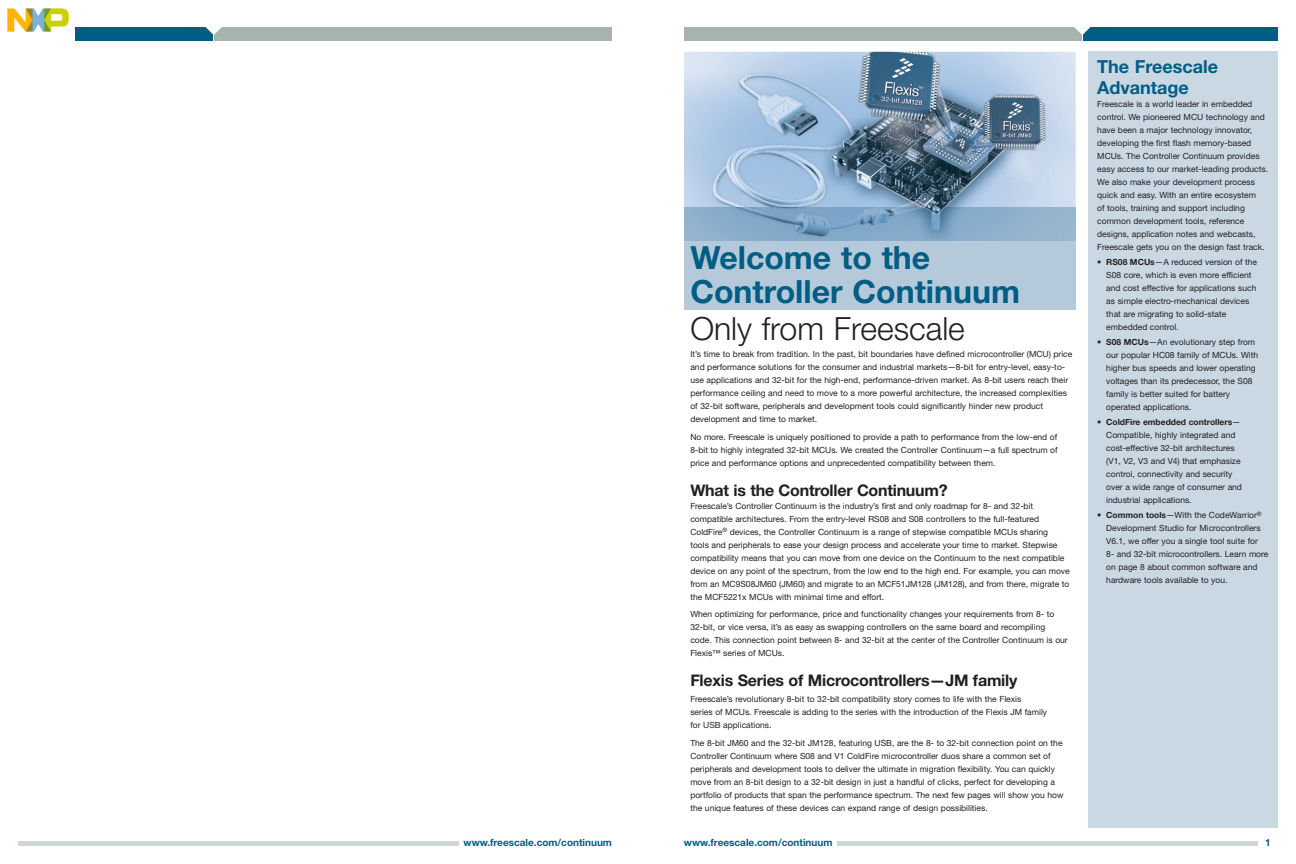
<style>
.page{position:relative;width:1296px;height:864px;background:#fff}
.page>*{position:absolute;margin:0;border:0;box-sizing:border-box;transform-origin:0 0}
.t1{font:700 32px/34px "Helvetica Neue LT Pro";color:#005d83}
.t2{font:300 32px "Helvetica Neue LT Pro";color:#231f20}
.t3{font:700 18px/21px "Helvetica Neue LT Pro";color:#005d83}
.t4{font:700 16px "Helvetica Neue LT Pro";letter-spacing:-.015em;color:#231f20}
.t5{font:700 10px "Helvetica Neue LT Pro";color:#005d83}
.t6{font:8.5px/13px "Helvetica Neue LT Pro";color:#231f20}
.s1{font-weight:700}
</style>
<div class="page">
<div style="left:837px;top:841px;width:421px;height:5px;background:#ced7d2"></div>
<div style="left:684px;top:27px;width:397px;height:14px;background:#a6b4ad"></div>
<div style="left:1083px;top:27px;width:195px;height:14px;background:#005d83"></div>
<svg style="left:1074px;top:27px;width:17px;height:8px"></svg>
<div style="left:1088px;top:52px;width:190px;height:776px;background:#c9d8e3"></div>
<img style="left:684px;top:52px;width:392px;height:189px">
<div style="left:684px;top:241px;width:391px;height:69px;background:#b4c9d9"></div>
<img style="left:684px;top:207px;width:391px;height:34px">
<div style="left:18px;top:841px;width:441px;height:5px;background:#ced7d2"></div>
<div style="left:215px;top:27px;width:397px;height:14px;background:#a6b4ad"></div>
<div style="left:18px;top:27px;width:195px;height:14px;background:#005d83"></div>
<svg style="left:205px;top:27px;width:17px;height:8px"></svg>
<img style="left:7px;top:8px;width:68px;height:32px">
<p class="t5" style="left:464px;top:836px;width:150px">www.freescale.com/continuum</p>
<h1 class="t1" style="left:690px;top:240px;width:331px">Welcome to the<br>Controller Continuum</h1>
<h1 class="t2" style="left:690px;top:309px;width:276px">Only from Freescale</h1>
<p class="t6" style="left:690px;top:348px;width:384px">It’s time to break from tradition. In the past, bit boundaries have defined microcontroller (MCU) price and performance solutions for the consumer and industrial markets—8-bit for entry-level, easy-to&shy;use applications and 32-bit for the high-end, performance-driven market. As 8-bit users reach their performance ceiling and need to move to a more powerful architecture, the increased complexities of 32-bit software, peripherals and development tools could significantly hinder new product development and time to market.</p>
<p class="t6" style="left:690px;top:430px;width:369px;text-align:justify">No more. Freescale is uniquely positioned to provide a path to performance from the low-end of 8-bit to highly integrated 32-bit MCUs. We created the Controller Continuum—a full spectrum of price and performance options and unprecedented compatibility between them.</p>
<h3 class="t4" style="left:690px;top:480px;width:259px">What is the Controller Continuum?</h3>
<p class="t6" style="left:690px;top:499px;width:381px">Freescale’s Controller Continuum is the industry’s first and only roadmap for 8- and 32-bit compatible architectures. From the entry-level RS08 and S08 controllers to the full-featured ColdFire<sup>®</sup> devices, the Controller Continuum is a range of stepwise compatible MCUs sharing<br>tools and peripherals to ease your design process and accelerate your time to market. Stepwise compatibility means that you can move from one device on the Continuum to the next compatible device on any point of the spectrum, from the low end to the high end. For example, you can move from an MC9S08JM60 (JM60) and migrate to an MCF51JM128 (JM128), and from there, migrate to the MCF5221x MCUs with minimal time and effort.</p>
<p class="t6" style="left:690px;top:608px;width:379px">When optimizing for performance, price and functionality changes your requirements from 8- to 32-bit, or vice versa, it’s as easy as swapping controllers on the same board and recompiling code. This connection point between 8- and 32-bit at the center of the Controller Continuum is our Flexis™ series of MCUs.</p>
<h3 class="t4" style="left:690px;top:671px;width:328px">Flexis Series of Microcontrollers—JM family</h3>
<p class="t6" style="left:690px;top:693px;width:358px">Freescale’s revolutionary 8-bit to 32-bit compatibility story comes to life with the Flexis<br>series of MCUs. Freescale is adding to the series with the introduction of the Flexis JM family for USB applications.</p>
<p class="t6" style="left:690px;top:736px;width:375px">The 8-bit JM60 and the 32-bit JM128, featuring USB, are the 8- to 32-bit connection point on the Controller Continuum where S08 and V1 ColdFire microcontroller duos share a common set of peripherals and development tools to deliver the ultimate in migration flexibility. You can quickly move from an 8-bit design to a 32-bit design in just a handful of clicks, perfect for developing a portfolio of products that span the performance spectrum. The next few pages will show you how the unique features of these devices can expand range of design possibilities.</p>
<p class="t5" style="left:684px;top:836px;width:150px">www.freescale.com/continuum</p>
<h2 class="t3" style="left:1097px;top:56px;width:122px">The Freescale<br>Advantage</h2>
<p class="t6" style="left:1097px;top:98px;width:172px">Freescale is a world leader in embedded control. We pioneered MCU technology and have been a major technology innovator, developing the first flash memory-based MCUs. The Controller Continuum provides easy access to our market-leading products.<br>We also make your development process quick and easy. With an entire ecosystem<br>of tools, training and support including common development tools, reference designs, application notes and webcasts, Freescale gets you on the design fast track.</p>
<p class="t6" style="left:1106px;top:256px;width:152px;text-indent:-9px">• <span class="s1">RS08 MCUs</span>—A reduced version of the S08 core, which is even more efficient and cost effective for applications such as simple electro-mechanical devices that are migrating to solid-state embedded control.</p>
<p class="t6" style="left:1106px;top:336px;width:153px;text-indent:-9px">• <span class="s1">S08 MCUs</span>—An evolutionary step from our popular HC08 family of MCUs. With higher bus speeds and lower operating voltages than its predecessor, the S08 family is better suited for battery operated applications.</p>
<p class="t6" style="left:1106px;top:416px;width:137px;text-indent:-9px">• <span class="s1">ColdFire embedded controllers</span>— Compatible, highly integrated and cost-effective 32-bit architectures (V1, V2, V3 and V4) that emphasize control, connectivity and security over a wide range of consumer and industrial applications.</p>
<p class="t6" style="left:1106px;top:509px;width:164px;text-indent:-9px">• <span class="s1">Common tools</span>—With the CodeWarrior<sup>® </sup>Development Studio for Microcontrollers V6.1, we offer you a single tool suite for<br>8- and 32-bit microcontrollers. Learn more on page 8 about common software and hardware tools available to you.</p>
<p class="t5" style="left:1265px;top:836px;width:7px">1</p>
</div>
